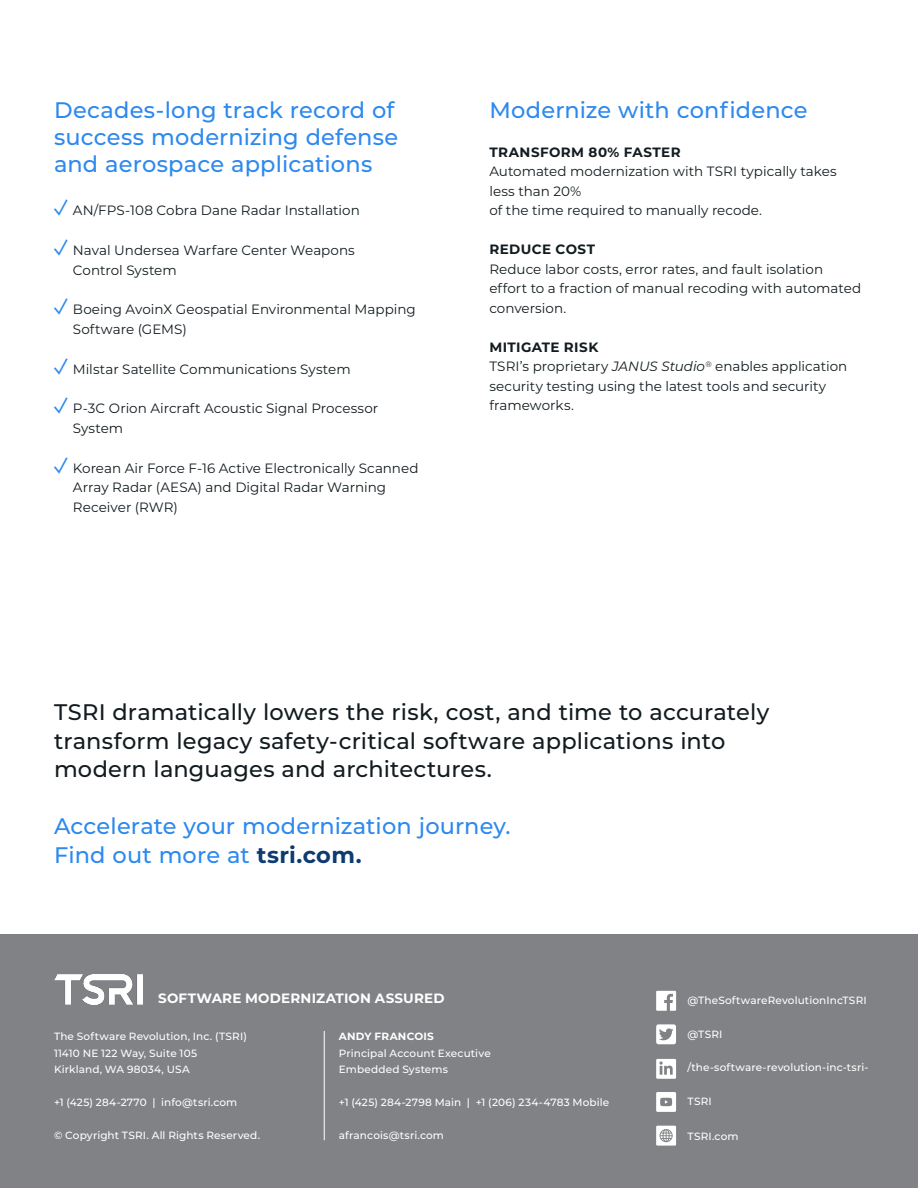
<style>
.page{position:relative;width:918px;height:1188px;background:#fff}
.page>*{position:absolute;margin:0;border:0;box-sizing:border-box;transform-origin:0 0}
.t1{font:500 22.5px/27px "Montserrat";letter-spacing:.01em;color:#2d89ef}
.t2{font:500 22.5px/28.5px "Montserrat";letter-spacing:.005em;color:#121b1f}
.t3{font:13.5px/19.5px "Montserrat";color:#121b1f}
.t4{font:700 13.5px "Montserrat";letter-spacing:.015em;color:#fff}
.t5{font:700 13.5px "Montserrat";letter-spacing:.035em;color:#121b1f}
.t6{font:500 10.5px/16.5px "Montserrat";letter-spacing:.01em;color:#fff}
.t7{font:700 10.5px "Montserrat";letter-spacing:.025em;color:#fff}
.s1{font-family:"Proxima Nova";font-weight:500;font-size:25.5px;color:#2d89ef}
.s2{font-weight:700}
.s3{font-style:italic}
.s4{font-weight:700;color:#0d3b70}
</style>
<div class="page">
<div style="left:0;top:934px;width:918px;height:254px;background:#808285"></div>
<svg style="left:656px;top:991px;width:20px;height:20px"></svg>
<svg style="left:656px;top:1059px;width:20px;height:20px"></svg>
<svg style="left:656px;top:1024px;width:20px;height:20px"></svg>
<svg style="left:656px;top:1092px;width:20px;height:20px"></svg>
<svg style="left:656px;top:1126px;width:20px;height:20px"></svg>
<img style="left:54px;top:974px;width:88px;height:30px">
<hr style="left:324px;top:1031px;width:1px;height:109px;background:#fff">
<h1 class="t1" style="left:54px;top:96px;width:346px">Decades-long track record of success modernizing defense and aerospace applications</h1>
<p class="t3" style="left:54px;top:200px;width:307px"><span class="s1">✓</span> AN/FPS-108 Cobra Dane Radar Installation</p>
<p class="t3" style="left:73px;top:240px;width:283px;text-indent:-19px"><span class="s1">✓</span> Naval Undersea Warfare Center Weapons<br>Control System</p>
<p class="t3" style="left:73px;top:299px;width:344px;text-indent:-19px"><span class="s1">✓</span> Boeing AvoinX Geospatial Environmental Mapping<br>Software (GEMS)</p>
<p class="t3" style="left:54px;top:359px;width:298px"><span class="s1">✓</span> Milstar Satellite Communications System</p>
<p class="t3" style="left:73px;top:398px;width:307px;text-indent:-19px"><span class="s1">✓</span> P-3C Orion Aircraft Acoustic Signal Processor<br>System</p>
<p class="t3" style="left:73px;top:458px;width:347px;text-indent:-19px"><span class="s1">✓</span> Korean Air Force F-16 Active Electronically Scanned<br>Array Radar (AESA) and Digital Radar Warning<br>Receiver (RWR)</p>
<h1 class="t1" style="left:489px;top:96px;width:320px">Modernize with confidence</h1>
<p class="t5" style="left:489px;top:142px;width:193px">TRANSFORM 80% FASTER</p>
<p class="t3" style="left:489px;top:161px;width:349px">Automated modernization with TSRI typically takes less than 20%<br>of the time required to manually recode.</p>
<p class="t5" style="left:489px;top:240px;width:107px">REDUCE COST</p>
<p class="t3" style="left:489px;top:259px;width:373px">Reduce labor costs, error rates, and fault isolation effort to a fraction of manual recoding with automated conversion.</p>
<p class="t3" style="left:489px;top:337px;width:360px"><span class="s2">MITIGATE RISK<br></span>TSRI’s proprietary <span class="s3">JANUS Studio</span><sup>®</sup> enables application security testing using the latest tools and security frameworks.</p>
<h1 class="t2" style="left:54px;top:697px;width:717px">TSRI dramatically lowers the risk, cost, and time to accurately transform legacy safety-critical software applications into modern languages and architectures.</h1>
<h1 class="t1" style="left:54px;top:811px;width:458px;line-height:28.5px">Accelerate your modernization journey.<br>Find out more at <span class="s4">tsri.com.</span></h1>
<p class="t4" style="left:158px;top:989px;width:288px">SOFTWARE MODERNIZATION ASSURED</p>
<p class="t6" style="left:54px;top:1028px;width:194px">The Software Revolution, Inc. (TSRI)<br>11410 NE 122 Way, Suite 105<br>Kirkland, WA 98034, USA</p>
<p class="t6" style="left:54px;top:1094px;width:185px">+1 (425) 284-2770 | info@tsri.com</p>
<p class="t6" style="left:54px;top:1127px;width:208px">© Copyright TSRI. All Rights Reserved.</p>
<p class="t7" style="left:339px;top:1029px;width:97px">ANDY FRANCOIS</p>
<p class="t6" style="left:339px;top:1045px;width:153px">Principal Account Executive<br>Embedded Systems</p>
<p class="t6" style="left:339px;top:1094px;width:272px">+1 (425) 284-2798 Main | +1 (206) 234-4783 Mobile</p>
<p class="t6" style="left:339px;top:1127px;width:107px">afrancois@tsri.com</p>
<p class="t6" style="left:688px;top:992px;width:181px">@TheSoftwareRevolutionIncTSRI</p>
<p class="t6" style="left:688px;top:1026px;width:36px">@TSRI</p>
<p class="t6" style="left:688px;top:1059px;width:182px">/the-software-revolution-inc-tsri-</p>
<p class="t6" style="left:688px;top:1093px;width:26px">TSRI</p>
<p class="t6" style="left:688px;top:1128px;width:53px">TSRI.com</p>
</div>
